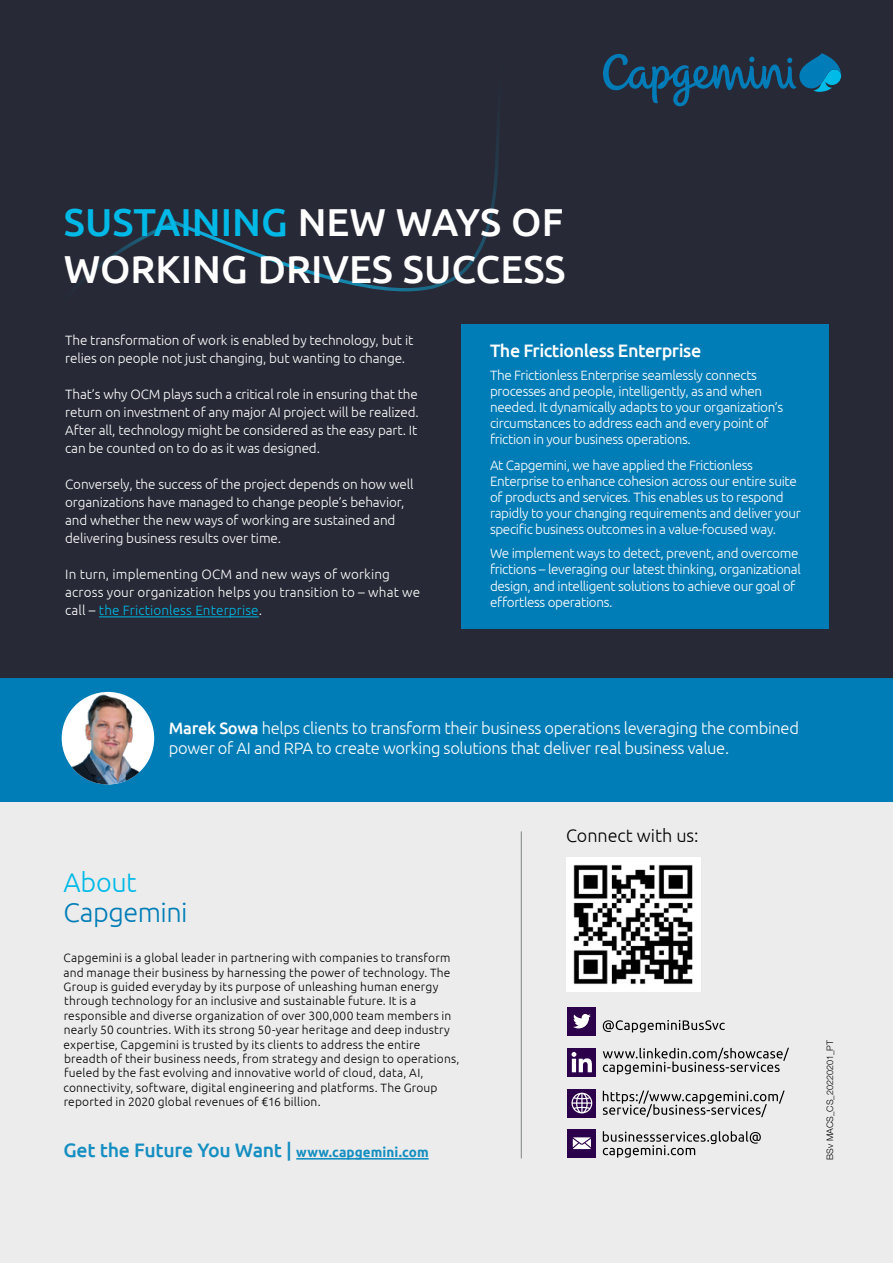
<style>
.page{position:relative;width:893px;height:1263px;background:#fff}
.page>*{position:absolute;margin:0;border:0;box-sizing:border-box;transform-origin:0 0}
.t1{font:500 39px/46.8px "Ubuntu";color:#fff}
.t2{font:300 27px "Ubuntu";letter-spacing:-.015em;color:#007db7}
.t3{font:300 27px "Ubuntu";letter-spacing:-.015em;color:#00b9e7}
.t4{font:500 19.5px "Ubuntu";letter-spacing:-.015em;color:#158ec1}
.t5{font:500 18px "Ubuntu";letter-spacing:-.025em;color:#fff}
.t6{font:300 18px "Ubuntu";color:#000}
.t7{font:300 16.5px/19.8px "Ubuntu";letter-spacing:-.02em;color:#fff}
.t8{font:300 13.5px/16.2px "Ubuntu";letter-spacing:-.025em;color:#fff}
.t9{font:300 13.5px/18px "Ubuntu";letter-spacing:.01em;color:#fff}
.t10{font:300 12px/14.4px "Ubuntu";letter-spacing:.015em;color:#000}
.t11{font:300 9px "Helvetica Neue LT Std";color:#000}
.s1{color:#00b9e7}
.s2{font-weight:500}
.s3{font-weight:700;font-size:13.5px}
</style>
<div class="page">
<div style="left:0;top:751px;width:893px;height:512px;background:#ececec"></div>
<div style="left:0;top:0;width:893px;height:756px;background:#272936"></div>
<div style="left:0;top:678px;width:893px;height:123px;background:#007db7"></div>
<img style="left:566px;top:857px;width:134px;height:134px">
<div style="left:568px;top:1007px;width:28px;height:28px;background:#2c004b"></div>
<div style="left:568px;top:1048px;width:28px;height:28px;background:#2c004b"></div>
<svg style="left:573px;top:1014px;width:152px;height:19px"></svg>
<svg style="left:569px;top:1047px;width:220px;height:30px"></svg>
<svg style="left:567px;top:1089px;width:218px;height:29px"></svg>
<svg style="left:567px;top:1129px;width:194px;height:29px"></svg>
<hr style="left:521px;top:831px;width:1px;height:327px;background:#808285">
<hr style="left:296px;top:1158px;width:133px;height:1px;background:#158ec1">
<svg style="left:603px;top:53px;width:238px;height:53px"></svg>
<img style="left:62px;top:694px;width:92px;height:90px">
<svg style="left:82px;top:128px;width:417px;height:164px"></svg>
<hr style="left:99px;top:616px;width:160px;height:1px;background:#00b9e7">
<div style="left:461px;top:324px;width:368px;height:304px;background:#007db7"></div>
<h1 class="t1" style="left:64px;top:197px;width:503px"><span class="s1">SUSTAINING</span> NEW WAYS OF<br>WORKING DRIVES SUCCESS</h1>
<p class="t8" style="left:65px;top:331px;width:350px;line-height:18px">The transformation of work is enabled by technology, but it relies on people not just changing, but wanting to change.</p>
<p class="t8" style="left:65px;top:385px;width:355px;line-height:18px;text-align:justify">That’s why OCM plays such a critical role in ensuring that the return on investment of any major AI project will be realized.<br>After all, technology might be considered as the easy part. It can be counted on to do as it was designed.</p>
<p class="t8" style="left:65px;top:475px;width:350px;line-height:18px">Conversely, the success of the project depends on how well organizations have managed to change people’s behavior, and whether the new ways of working are sustained and delivering business results over time.</p>
<p class="t9" style="left:65px;top:565px;width:357px">In turn, implementing OCM and new ways of working across your organization helps you transition to – what we call – <span class="s1">the Frictionless Enterprise</span>.</p>
<h3 class="t5" style="left:490px;top:340px;width:213px">The Frictionless Enterprise</h3>
<p class="t8" style="left:490px;top:366px;width:295px">The Frictionless Enterprise seamlessly connects processes and people, intelligently, as and when needed. It dynamically adapts to your organization’s circumstances to address each and every point of friction in your business operations.</p>
<p class="t8" style="left:490px;top:456px;width:312px">At Capgemini, we have applied the Frictionless Enterprise to enhance cohesion across our entire suite of products and services. This enables us to respond rapidly to your changing requirements and deliver your specific business outcomes in a value-focused way.</p>
<p class="t8" style="left:490px;top:545px;width:312px">We implement ways to detect, prevent, and overcome frictions – leveraging our latest thinking, organizational design, and intelligent solutions to achieve our goal of effortless operations.</p>
<p class="t7" style="left:169px;top:718px;width:631px"><span class="s2">Marek Sowa</span> helps clients to transform their business operations leveraging the combined power of AI and RPA to create working solutions that deliver real business value.</p>
<h2 class="t3" style="left:63px;top:866px;width:75px">About</h2>
<h2 class="t2" style="left:63px;top:896px;width:126px">Capgemini</h2>
<p class="t10" style="left:63px;top:950px;width:398px">Capgemini is a global leader in partnering with companies to transform and manage their business by harnessing the power of technology. The Group is guided everyday by its purpose of unleashing human energy through technology for an inclusive and sustainable future. It is a responsible and diverse organization of over 300,000 team members in nearly 50 countries. With its strong 50-year heritage and deep industry expertise, Capgemini is trusted by its clients to address the entire breadth of their business needs, from strategy and design to operations, fueled by the fast evolving and innovative world of cloud, data, AI, connectivity, software, digital engineering and platforms. The Group reported in 2020 global revenues of €16 billion.</p>
<h3 class="t4" style="left:63px;top:1138px;width:367px">Get the Future You Want | <span class="s3">www.capgemini.com</span></h3>
<h3 class="t6" style="left:566px;top:825px;width:134px">Connect with us:</h3>
<p class="t11" style="left:824px;top:1159px;width:121px;rotate:-90deg">BSv MACS_CS_20220201_PT</p>
</div>
